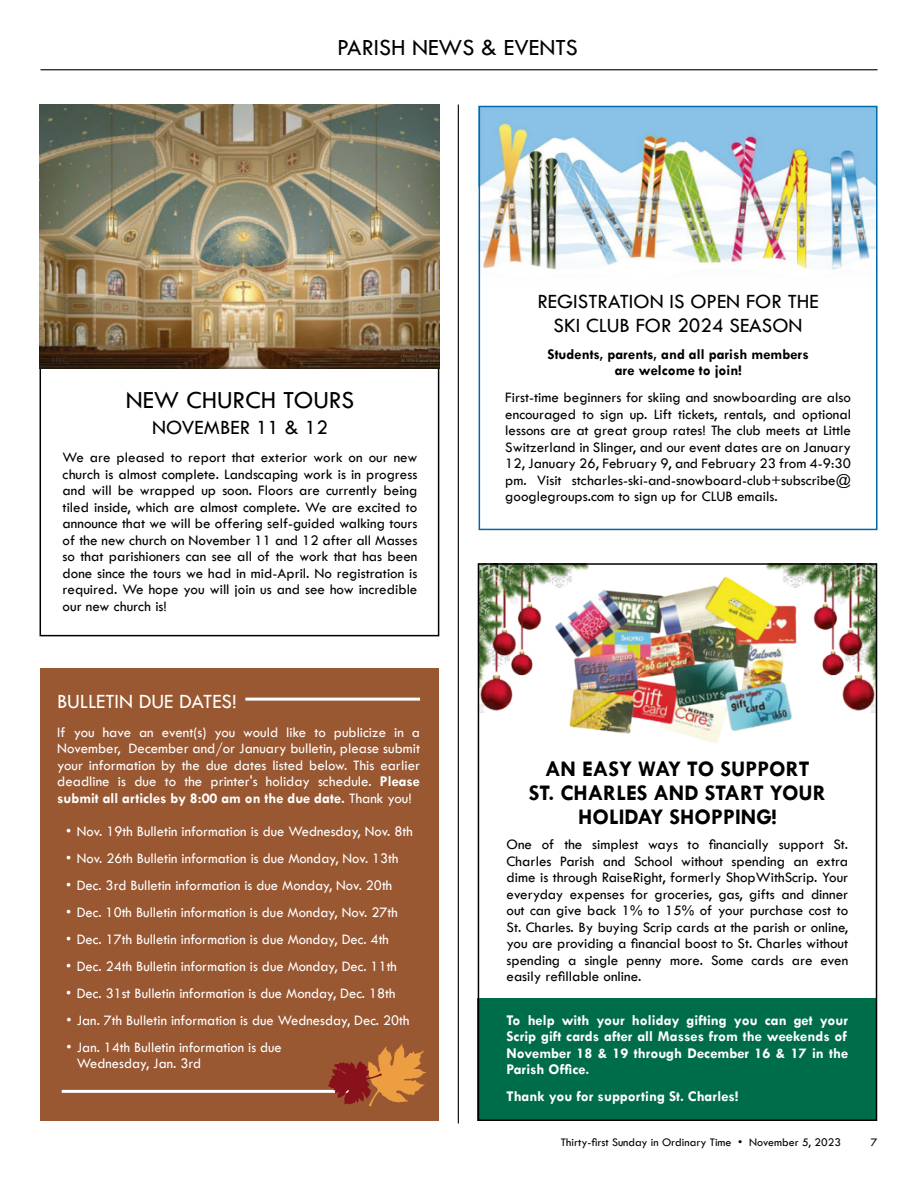
<style>
.page{position:relative;width:918px;height:1188px;background:#fff}
.page>*{position:absolute;margin:0;border:0;box-sizing:border-box;transform-origin:0 0}
.t1{font:25.5px "Hlwrpj Tw Cen";color:#000}
.t2{font:24px "Hlwrpj Tw Cen";color:#000}
.t3{font:700 22.5px/24px "Fbkfwr Tw Cen";color:#000;text-align:center}
.t4{font:21px/24px "Hlwrpj Tw Cen";color:#000;text-align:center}
.t5{font:21px "Hlwrpj Tw Cen";color:#fff}
.t6{font:15px/16.5px "Hlwrpj Tw Cen";color:#000;text-align:justify}
.t7{font:15px/16.5px "Hlwrpj Tw Cen";color:#fff;text-align:justify}
.t8{font:700 15px/16.5px "Fbkfwr Tw Cen";color:#fff;text-align:justify}
.t9{font:700 15px/16.5px "Fbkfwr Tw Cen";color:#000;text-align:center}
.t10{font:700 15px "Hkthhk Tw Cen";color:#fff}
.t11{font:12px "Hlwrpj Tw Cen";color:#000}
.s1{font-family:"Fbkfwr Tw Cen";font-weight:700}
.s2{font-family:"Hlwrpj Tw Cen";font-weight:400}
.s3{font-family:"Htyxjm Tw Cen"}
</style>
<div class="page">
<hr style="left:41px;top:69px;width:837px;height:1px;background:#000">
<hr style="left:458px;top:104px;width:1px;height:1019px;background:#000">
<img style="left:40px;top:104px;width:399px;height:265px">
<div style="left:41px;top:668px;width:398px;height:453px;background:#995732"></div>
<hr style="left:62px;top:1090px;width:290px;height:3px;background:#fff">
<hr style="left:245px;top:698px;width:175px;height:3px;background:#fff">
<svg style="left:328px;top:1043px;width:99px;height:64px"></svg>
<img style="left:482px;top:109px;width:393px;height:161px">
<div style="left:479px;top:106px;width:399px;height:424px;border:2px solid #006aa8"></div>
<img style="left:765px;top:566px;width:109px;height:147px">
<img style="left:481px;top:566px;width:109px;height:147px">
<img style="left:555px;top:575px;width:243px;height:169px">
<div style="left:478px;top:999px;width:399px;height:122px;background:#006d4a"></div>
<div style="left:478px;top:563px;width:399px;height:558px;border:2px solid #000"></div>
<h2 class="t2" style="left:337px;top:33px;width:242px">PARISH NEWS &amp; EVENTS</h2>
<h1 class="t1" style="left:126px;top:385px;width:230px">NEW CHURCH TOURS</h1>
<h3 class="t4" style="left:152px;top:415px;width:177px">NOVEMBER 11 &amp; 12</h3>
<p class="t6" style="left:63px;top:449px;width:356px">We are pleased to report that exterior work on our new church is almost complete. Landscaping work is in progress and will be wrapped up soon. Floors are currently being tiled inside, which are almost complete. We are excited to announce that we will be offering self-guided walking tours of the new church on November 11 and 12 after all Masses so that parishioners can see all of the work that has been done since the tours we had in mid-April. No registration is required. We hope you will join us and see how incredible our new church is!</p>
<h3 class="t5" style="left:57px;top:689px;width:181px">BULLETIN DUE DATES!</h3>
<p class="t7" style="left:57px;top:724px;width:364px">If you have an event(s) you would like to publicize in a November, December and/or January bulletin, please submit your information by the due dates listed below. This earlier deadline is due to the printer's holiday schedule. <span class="s1">Please</span></p>
<p class="t8" style="left:57px;top:789px;width:356px">submit all articles by 8:00 am on the due date. <span class="s2">Thank you!</span></p>
<p class="t7" style="left:66px;top:823px;width:348px">• Nov. 19th Bulletin information is due Wednesday, Nov. 8th</p>
<p class="t7" style="left:66px;top:850px;width:334px">• Nov. 26th Bulletin information is due Monday, Nov. 13th</p>
<p class="t7" style="left:66px;top:877px;width:328px">• Dec. 3rd Bulletin information is due Monday, Nov. 20th</p>
<p class="t7" style="left:66px;top:904px;width:333px">• Dec. 10th Bulletin information is due Monday, Nov. 27th</p>
<p class="t7" style="left:66px;top:931px;width:324px">• Dec. 17th Bulletin information is due Monday, Dec. 4th</p>
<p class="t7" style="left:66px;top:958px;width:332px">• Dec. 24th Bulletin information is due Monday, Dec. 11th</p>
<p class="t7" style="left:66px;top:985px;width:331px">• Dec. 31st Bulletin information is due Monday, Dec. 18th</p>
<p class="t7" style="left:66px;top:1012px;width:345px">• Jan. 7th Bulletin information is due Wednesday, Dec. 20th</p>
<p class="t7" style="left:77px;top:1039px;width:207px;text-indent:-11px">• Jan. 14th Bulletin <span class="s3">information is due<br></span>Wednesday, Jan. 3rd</p>
<h3 class="t4" style="left:537px;top:289px;width:283px">REGISTRATION IS OPEN FOR THE<br>SKI CLUB FOR 2024 SEASON</h3>
<p class="t9" style="left:548px;top:345px;width:263px">Students, parents, and all parish members are welcome to join!</p>
<p class="t6" style="left:505px;top:389px;width:347px">First-time beginners for skiing and snowboarding are also encouraged to sign up. Lift tickets, rentals, and optional lessons are at great group rates! The club meets at Little Switzerland in Slinger, and our event dates are on January 12, January 26, February 9, and February 23 from 4-9:30 pm. Visit stcharles-ski-and-snowboard-club+subscribe@ googlegroups.com to sign up for CLUB emails.</p>
<h3 class="t3" style="left:529px;top:756px;width:299px">AN EASY WAY TO SUPPORT<br>ST. CHARLES AND START YOUR<br>HOLIDAY SHOPPING!</h3>
<p class="t6" style="left:507px;top:836px;width:343px">One of the simplest ways to financially support St.<br>Charles Parish and School without spending an extra dime is through RaiseRight, formerly ShopWithScrip. Your everyday expenses for groceries, gas, gifts and dinner out can give back 1% to 15% of your purchase cost to St. Charles. By buying Scrip cards at the parish or online, you are providing a financial boost to St. Charles without spending a single penny more. Some cards are even easily refillable online.</p>
<p class="t8" style="left:507px;top:1011px;width:343px">To help with your holiday gifting you can get your Scrip gift cards after all Masses from the weekends of November 18 &amp; 19 through December 16 &amp; 17 in the</p>
<p class="t10" style="left:507px;top:1060px;width:84px">Parish Office.</p>
<p class="t8" style="left:507px;top:1088px;width:233px">Thank you for supporting St. Charles!</p>
<p class="t11" style="left:561px;top:1135px;width:282px">Thirty-first Sunday in Ordinary Time • November 5, 2023</p>
<p class="t11" style="left:871px;top:1135px;width:8px">7</p>
</div>
